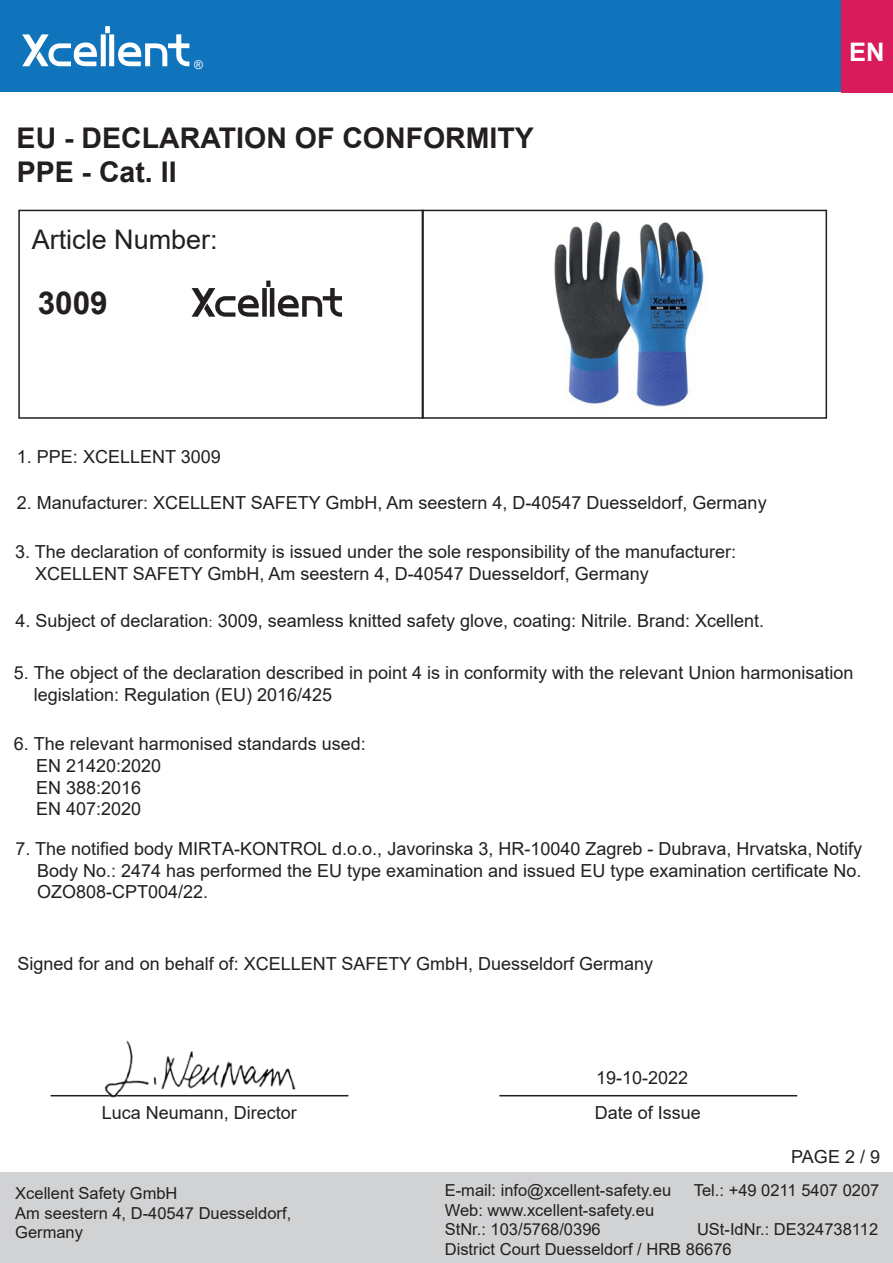
<style>
.page{position:relative;width:893px;height:1263px;background:#fff}
.page>*{position:absolute;margin:0;border:0;box-sizing:border-box;transform-origin:0 0}
.t1{font:700 31.5px "Arial";color:#231f20}
.t2{font:700 28.5px/34.2px "Arial";color:#231f20}
.t3{font:27px "Arial";color:#231f20}
.t4{font:700 25.5px "Arial";color:#fff}
.t5{font:18px/21.6px "Arial";color:#231f20}
.t6{font:16.5px/19.8px "Arial";color:#231f20}
.t7{font:12px "Arial";color:#fff}
.s1{font-family:"Adobe Song Std";font-weight:300}
</style>
<div class="page">
<div style="left:18px;top:210px;width:406px;height:209px;border:2px solid #231f20"></div>
<div style="left:422px;top:210px;width:405px;height:209px;border:2px solid #231f20"></div>
<img style="left:554px;top:221px;width:154px;height:191px">
<svg style="left:192px;top:281px;width:150px;height:36px"></svg>
<div style="left:0;top:0;width:893px;height:92px;background:#1074bc"></div>
<svg style="left:22px;top:26px;width:167px;height:40px"></svg>
<div style="left:842px;top:0;width:51px;height:92px;background:#d91a5b"></div>
<div style="left:0;top:1172px;width:893px;height:90px;background:#d1d2d4"></div>
<hr style="left:51px;top:1095px;width:297px;height:1px;background:#231f20">
<hr style="left:499px;top:1095px;width:298px;height:1px;background:#231f20">
<img style="left:89px;top:1040px;width:221px;height:58px">
<p class="t7" style="left:194px;top:57px;width:10px">®</p>
<h2 class="t2" style="left:17px;top:121px;width:519px">EU - DECLARATION OF CONFORMITY<br>PPE - Cat. II</h2>
<h3 class="t3" style="left:32px;top:221px;width:188px">Article Number:</h3>
<h1 class="t1" style="left:38px;top:281px;width:72px">3009</h1>
<p class="t5" style="left:17px;top:446px;width:205px">1. PPE: XCELLENT 3009</p>
<p class="t5" style="left:17px;top:492px;width:751px">2. Manufacturer: XCELLENT SAFETY GmbH, Am seestern 4, D-40547 Duesseldorf, Germany</p>
<p class="t5" style="left:35px;top:541px;width:703px;text-indent:-20px">3. The declaration of conformity is issued under the sole responsibility of the manufacturer:<br>XCELLENT SAFETY GmbH, Am seestern 4, D-40547 Duesseldorf, Germany</p>
<p class="t5" style="left:15px;top:609px;width:750px">4. Subject of declaration<span class="s1">:</span> 3009, seamless knitted safety glove, coating: Nitrile. Brand: Xcellent.</p>
<h3 class="t4" style="left:849px;top:34px;width:37px">EN</h3>
<p class="t5" style="left:34px;top:662px;width:821px;text-indent:-20px">5. The object of the declaration described in point 4 is in conformity with the relevant Union harmonisation legislation: Regulation (EU) 2016/425</p>
<p class="t5" style="left:14px;top:733px;width:354px">6. The relevant harmonised standards used:</p>
<p class="t5" style="left:36px;top:755px;width:127px">EN 21420:2020<br>EN 388:2016<br>EN 407:2020</p>
<p class="t5" style="left:37px;top:838px;width:827px;text-align:justify;text-indent:-22px">7. The notified body MIRTA-KONTROL d.o.o., Javorinska 3, HR-10040 Zagreb - Dubrava, Hrvatska, Notify Body No.: 2474 has performed the EU type examination and issued EU type examination certificate No.<br>OZO808-CPT004/22.</p>
<p class="t5" style="left:18px;top:953px;width:637px">Signed for and on behalf of: XCELLENT SAFETY GmbH, Duesseldorf Germany</p>
<p class="t5" style="left:596px;top:1066px;width:94px">19-10-2022</p>
<p class="t5" style="left:102px;top:1101px;width:197px">Luca Neumann, Director</p>
<p class="t5" style="left:595px;top:1102px;width:108px">Date of Issue</p>
<p class="t5" style="left:791px;top:1146px;width:90px">PAGE 2 / 9</p>
<p class="t6" style="left:15px;top:1183px;width:278px">Xcellent Safety GmbH<br>Am seestern 4, D-40547 Duesseldorf,<br>Germany</p>
<p class="t6" style="left:445px;top:1180px;width:228px">E-mail: info@xcellent-safety.eu</p>
<p class="t6" style="left:694px;top:1180px;width:187px">Tel.: +49 0211 5407 0207</p>
<p class="t6" style="left:445px;top:1200px;width:211px">Web: www.xcellent-safety.eu<br>StNr.: 103/5768/0396</p>
<p class="t6" style="left:445px;top:1219px;width:435px;text-indent:252px">USt-IdNr.: DE324738112<br>District Court Duesseldorf / HRB 86676</p>
</div>
